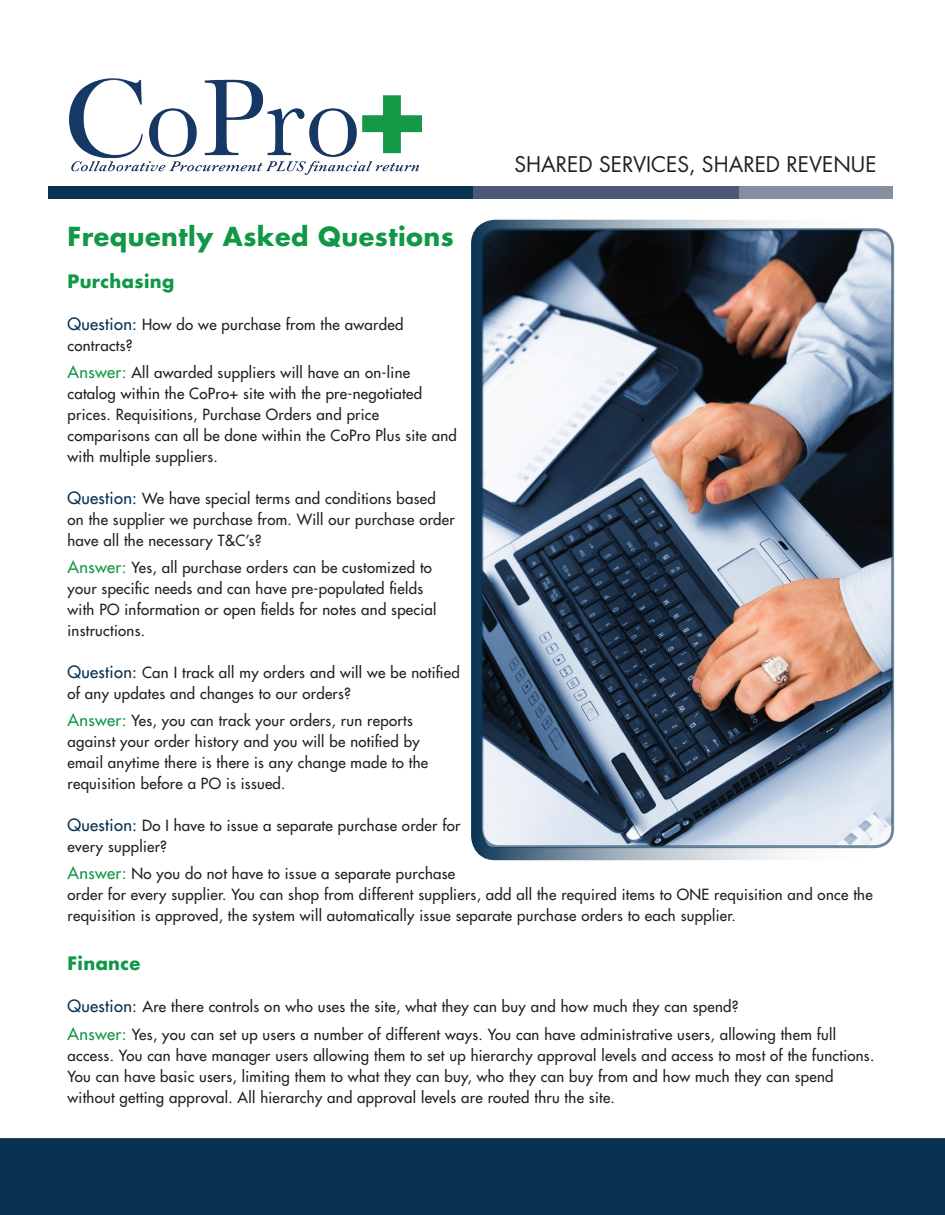
<style>
.page{position:relative;width:945px;height:1215px;background:#fff}
.page>*{position:absolute;margin:0;border:0;box-sizing:border-box;transform-origin:0 0}
.t1{font:700 25.5px "Futura";letter-spacing:.02em;color:#119847}
.t2{font:21px "Futura";color:#231f20}
.t3{font:700 18px "Futura";letter-spacing:.02em;color:#119847}
.t4{font:15px/21px "Futura";letter-spacing:.02em;color:#231f20}
.s1{font-size:16.5px;color:#093152}
.s2{font-size:16.5px;color:#119847}
</style>
<div class="page">
<div style="left:471px;top:220px;width:419px;height:640px;border:13px solid #093152;border-radius:18px"></div>
<div style="left:472px;top:186px;width:268px;height:13px;background:#4c5976"></div>
<div style="left:740px;top:186px;width:153px;height:13px;background:#898da2"></div>
<div style="left:48px;top:186px;width:424px;height:13px;background:#093152"></div>
<div style="left:0;top:1138px;width:945px;height:77px;background:#093152"></div>
<img style="left:69px;top:78px;width:353px;height:96px">
<img style="left:482px;top:230px;width:411px;height:617px">
<div style="left:480px;top:228px;width:414px;height:620px;border:3px solid #093152;border-radius:18px"></div>
<h2 class="t2" style="left:514px;top:151px;width:364px">SHARED SERVICES, SHARED REVENUE</h2>
<h1 class="t1" style="left:68px;top:219px;width:388px">Frequently Asked Questions</h1>
<p class="t3" style="left:68px;top:269px;width:108px">Purchasing</p>
<p class="t4" style="left:67px;top:313px;width:337px"><span class="s1">Question:</span> How do we purchase from the awarded contracts?</p>
<p class="t4" style="left:67px;top:362px;width:391px"><span class="s2">Answer:</span> All awarded suppliers will have an on-line catalog within the CoPro+ site with the pre-negotiated prices. Requisitions, Purchase Orders and price comparisons can all be done within the CoPro Plus site and with multiple suppliers.</p>
<p class="t4" style="left:67px;top:487px;width:389px"><span class="s1">Question:</span> We have special terms and conditions based on the supplier we purchase from. Will our purchase order have all the necessary T&amp;C’s?</p>
<p class="t4" style="left:67px;top:557px;width:371px"><span class="s2">Answer:</span> Yes, all purchase orders can be customized to your specific needs and can have pre-populated fields with PO information or open fields for notes and special instructions.</p>
<p class="t4" style="left:67px;top:661px;width:394px"><span class="s1">Question:</span> Can I track all my orders and will we be notified of any updates and changes to our orders?</p>
<p class="t4" style="left:67px;top:710px;width:362px"><span class="s2">Answer:</span> Yes, you can track your orders, run reports against your order history and you will be notified by email anytime there is there is any change made to the requisition before a PO is issued.</p>
<p class="t4" style="left:67px;top:814px;width:395px"><span class="s1">Question:</span> Do I have to issue a separate purchase order for every supplier?</p>
<p class="t4" style="left:67px;top:863px;width:807px"><span class="s2">Answer:</span> No you do not have to issue a separate purchase<br>order for every supplier. You can shop from different suppliers, add all the required items to ONE requisition and once the requisition is approved, the system will automatically issue separate purchase orders to each supplier.</p>
<p class="t3" style="left:68px;top:951px;width:75px">Finance</p>
<p class="t4" style="left:68px;top:993px;width:770px;line-height:27.8px"><span class="s1">Question:</span> Are there controls on who uses the site, what they can buy and how much they can spend?<br><span class="s2">Answer:</span> Yes, you can set up users a number of different ways. You can have administrative users, allowing them full</p>
<p class="t4" style="left:68px;top:1045px;width:808px">access. You can have manager users allowing them to set up hierarchy approval levels and access to most of the functions.<br>You can have basic users, limiting them to what they can buy, who they can buy from and how much they can spend without getting approval. All hierarchy and approval levels are routed thru the site.</p>
</div>
